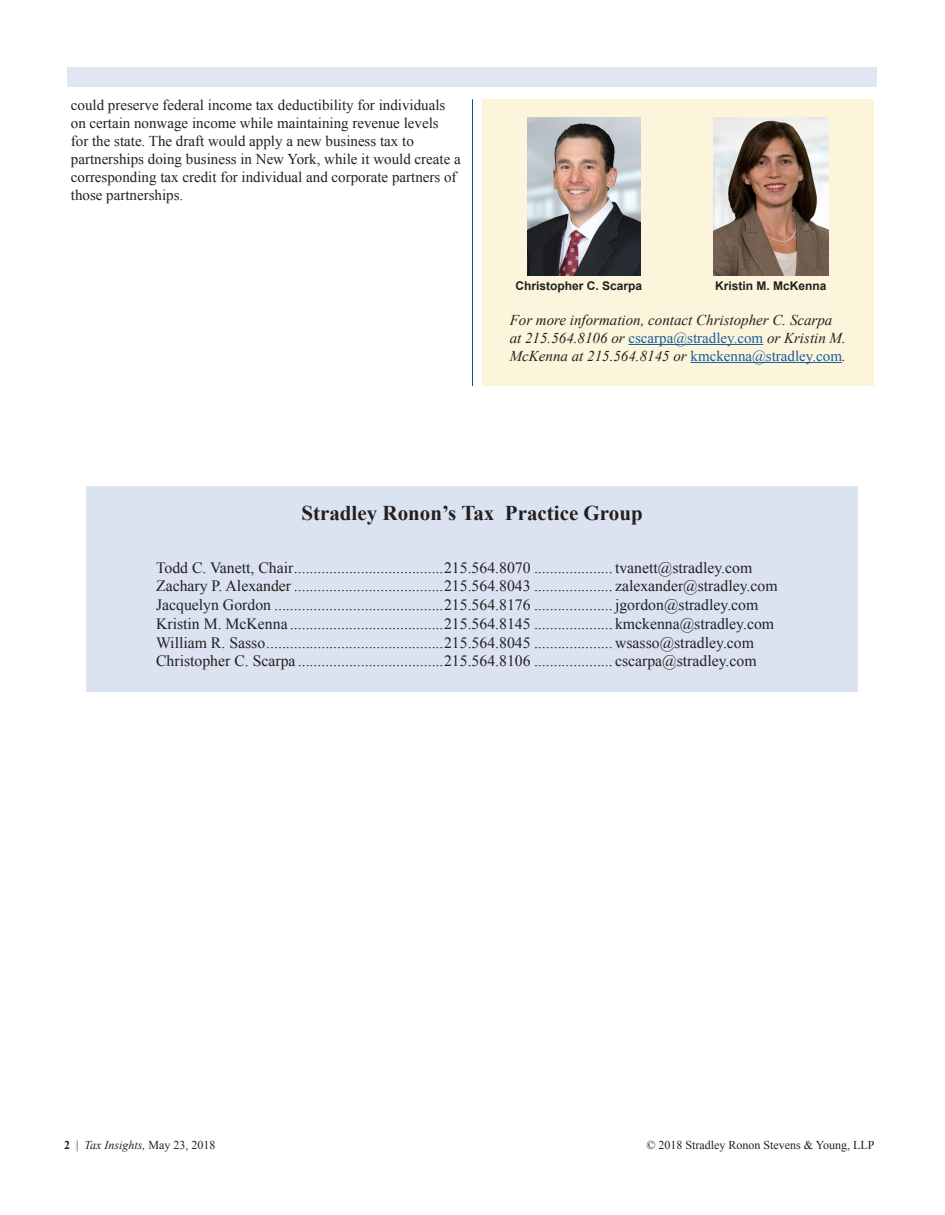
<style>
.page{position:relative;width:945px;height:1215px;background:#fff}
.page>*{position:absolute;margin:0;border:0;box-sizing:border-box;transform-origin:0 0}
.t1{font:700 21px "Times New Roman";color:#231f20}
.t2{font:15.75px "Times New Roman";color:#231f20}
.t3{font:15px/18px "Times New Roman";color:#231f20}
.t4{font:italic 15px/18px "Times New Roman";color:#231f20}
.t5{font:700 12px "Arial";color:#231f20}
.t6{font:12px "Times New Roman";color:#231f20}
.t7{font:italic 12px "Times New Roman";color:#231f20}
.s1{font-style:normal;color:#175d9e}
.s2{font-weight:700;font-style:normal}
.s3{font-style:normal}
</style>
<div class="page">
<div style="left:68px;top:68px;width:810px;height:19px;background:#e0e6f2"></div>
<div style="left:483px;top:99px;width:391px;height:287px;background:#fcf5db"></div>
<hr style="left:628px;top:344px;width:135px;height:1px;background:#175d9e">
<hr style="left:691px;top:362px;width:151px;height:1px;background:#175d9e">
<img style="left:713px;top:118px;width:115px;height:158px">
<img style="left:528px;top:118px;width:113px;height:158px">
<hr style="left:472px;top:99px;width:1px;height:287px;background:#005594">
<div style="left:87px;top:487px;width:771px;height:205px;background:#dce3f0"></div>
<p class="t3" style="left:71px;top:95px;width:391px">could preserve federal income tax deductibility for individuals on certain nonwage income while maintaining revenue levels<br>for the state. The draft would apply a new business tax to partnerships doing business in New York, while it would create a corresponding tax credit for individual and corporate partners of those partnerships.</p>
<p class="t5" style="left:515px;top:278px;width:128px">Christopher C. Scarpa</p>
<p class="t5" style="left:715px;top:278px;width:113px">Kristin M. McKenna</p>
<p class="t4" style="left:510px;top:310px;width:338px">For more information, contact Christopher C. Scarpa at 215.564.8106 or <span class="s1">cscarpa@stradley.com</span> or Kristin M.<br>McKenna at 215.564.8145 or <span class="s1">kmckenna@stradley.com</span>.</p>
<p class="t1" style="left:301px;top:498px;width:343px">Stradley Ronon’s Tax Practice Group</p>
<p class="t2" style="left:156px;top:557px;width:598px">Todd C. Vanett, Chair......................................215.564.8070 .................... tvanett@stradley.com</p>
<p class="t2" style="left:156px;top:576px;width:623px">Zachary P. Alexander ......................................215.564.8043 .................... zalexander@stradley.com</p>
<p class="t2" style="left:156px;top:594px;width:604px">Jacquelyn Gordon ...........................................215.564.8176 .................... jgordon@stradley.com</p>
<p class="t2" style="left:156px;top:613px;width:620px">Kristin M. McKenna .......................................215.564.8145 .................... kmckenna@stradley.com</p>
<p class="t2" style="left:156px;top:632px;width:600px">William R. Sasso.............................................215.564.8045 ....................wsasso@stradley.com</p>
<p class="t2" style="left:156px;top:651px;width:602px">Christopher C. Scarpa .....................................215.564.8106 .................... cscarpa@stradley.com</p>
<p class="t7" style="left:64px;top:1137px;width:153px"><span class="s2">2</span> <span class="s3">|</span> Tax Insights, <span class="s3">May 23, 2018</span></p>
<p class="t6" style="left:646px;top:1137px;width:230px">© 2018 Stradley Ronon Stevens &amp; Young, LLP</p>
</div>
